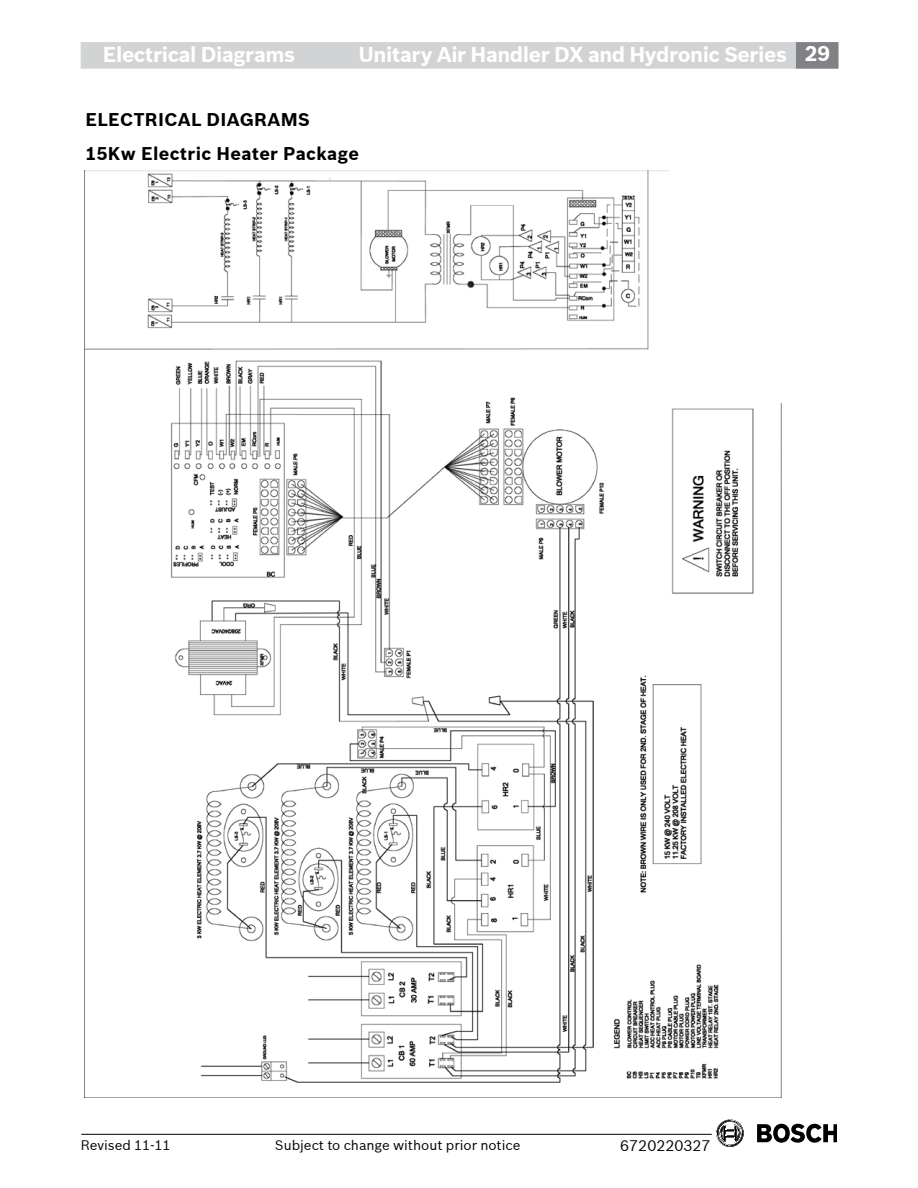
<style>
.page{position:relative;width:918px;height:1188px;background:#fff}
.page>*{position:absolute;margin:0;border:0;box-sizing:border-box;transform-origin:0 0}
.t1{font:700 21px "Bosch Sans";letter-spacing:-.02em;color:#fff}
.t2{font:700 18px/34.5px "Bosch Sans";letter-spacing:.02em;color:#000}
.t3{font:15px "Bosch Sans";color:#000}
.t4{font:13.5px "Bosch Sans";color:#000}
</style>
<div class="page">
<div style="left:795px;top:42px;width:43px;height:27px;background:#808285;border:1px solid #808285"></div>
<div style="left:81px;top:42px;width:715px;height:27px;background:#d1d3d4;border:1px solid #d1d3d4"></div>
<hr style="left:81px;top:1134px;width:631px;height:1px;background:#000">
<svg style="left:716px;top:1120px;width:28px;height:27px"></svg>
<svg style="left:757px;top:1124px;width:80px;height:19px"></svg>
<img style="left:84px;top:170px;width:698px;height:928px">
<p class="t1" style="left:103px;top:42px;width:194px">Electrical Diagrams</p>
<p class="t1" style="left:358px;top:42px;width:473px">Unitary Air Handler DX and Hydronic Series 29</p>
<p class="t2" style="left:86px;top:102px;width:72px">electrica</p>
<p class="t2" style="left:86px;top:102px;width:275px;text-indent:106px">l Diagrams<br>15Kw Electric Heater Package</p>
<p class="t4" style="left:81px;top:1137px;width:91px">Revised 11-11</p>
<p class="t4" style="left:275px;top:1137px;width:247px">Subject to change without prior notice</p>
<p class="t3" style="left:620px;top:1137px;width:92px">6720220327</p>
</div>
